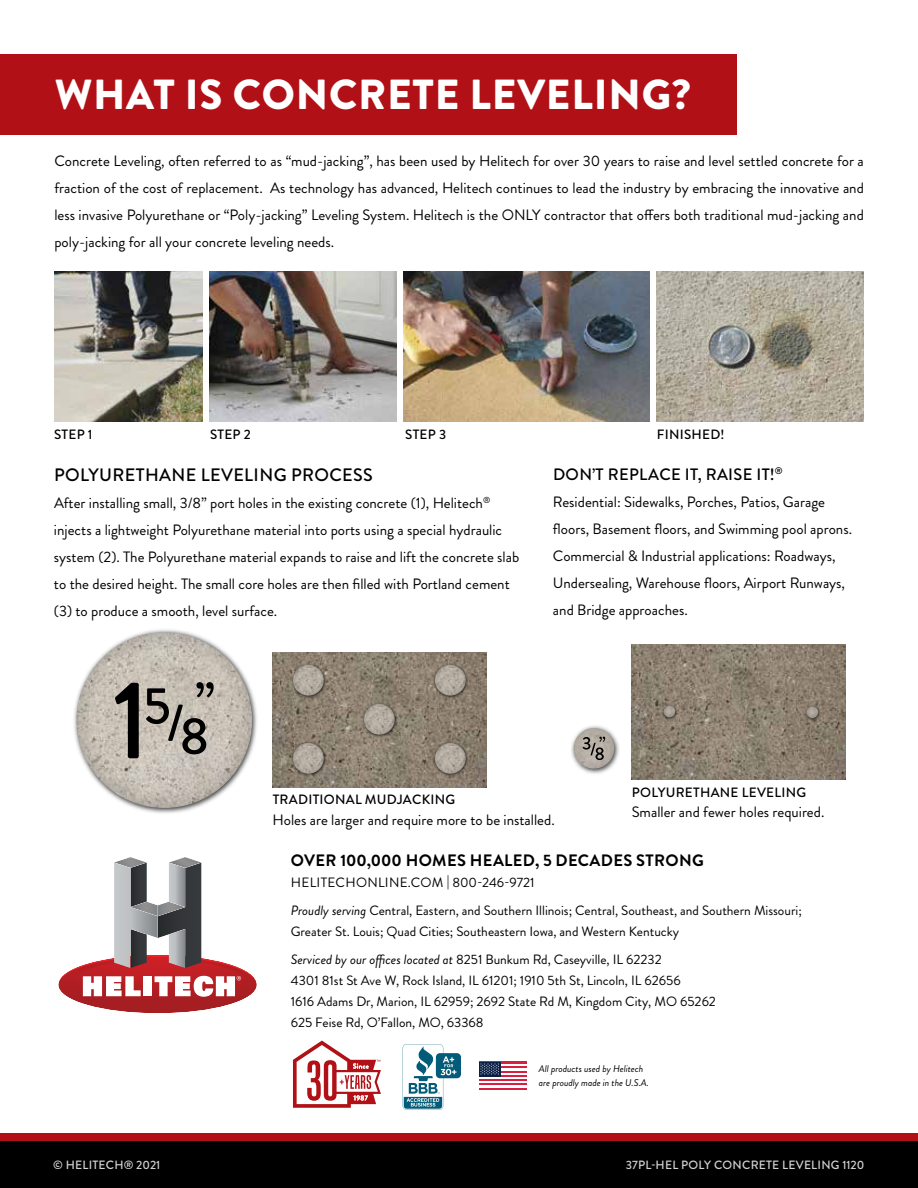
<style>
.page{position:relative;width:918px;height:1188px;background:#fff}
.page>*{position:absolute;margin:0;border:0;box-sizing:border-box;transform-origin:0 0}
.t1{font:900 42px "Brandon Grotesque";letter-spacing:.02em;color:#fff}
.t2{font:500 18px "Brandon Grotesque";letter-spacing:.02em;color:#000}
.t3{font:700 16.5px "Brandon Grotesque";letter-spacing:.02em;color:#000}
.t4{font:500 16.5px "Brandon Grotesque";letter-spacing:.02em;color:#000}
.t5{font:15px/27px "Brandon Grotesque";color:#000}
.t6{font:13.5px/27.8px "Brandon Grotesque";color:#000}
.t7{font:500 13.5px "Brandon Grotesque";letter-spacing:.02em;color:#000}
.t8{font:500 12px "Brandon Grotesque";letter-spacing:.02em;color:#d1d3d4}
.t9{font:italic 9.75px/13.5px "Brandon Grotesque";color:#000}
.s1{font-style:italic}
</style>
<div class="page">
<svg style="left:58px;top:857px;width:199px;height:156px"></svg>
<hr style="left:479px;top:1087px;width:48px;height:2px;background:#da1e3f">
<hr style="left:479px;top:1083px;width:48px;height:2px;background:#da1e3f">
<hr style="left:479px;top:1079px;width:48px;height:2px;background:#da1e3f">
<hr style="left:479px;top:1074px;width:48px;height:3px;background:#da1e3f">
<hr style="left:479px;top:1070px;width:48px;height:2px;background:#da1e3f">
<hr style="left:479px;top:1066px;width:48px;height:2px;background:#da1e3f">
<hr style="left:479px;top:1062px;width:48px;height:2px;background:#da1e3f">
<div style="left:479px;top:1062px;width:22px;height:15px;background:#091f44"></div>
<svg style="left:480px;top:1063px;width:19px;height:12px"></svg>
<svg style="left:293px;top:1041px;width:88px;height:67px"></svg>
<svg style="left:402px;top:1044px;width:59px;height:66px"></svg>
<div style="left:0;top:1135px;width:918px;height:53px;background:#000"></div>
<div style="left:0;top:1134px;width:918px;height:7px;background:#b11116"></div>
<div style="left:0;top:54px;width:736px;height:81px;background:#b11116"></div>
<img style="left:54px;top:272px;width:149px;height:149px">
<img style="left:210px;top:272px;width:187px;height:149px">
<img style="left:657px;top:272px;width:207px;height:150px">
<img style="left:404px;top:272px;width:246px;height:150px">
<img style="left:74px;top:629px;width:183px;height:184px">
<svg style="left:77px;top:632px;width:175px;height:176px;background:#c2bab0"></svg>
<svg style="left:115px;top:683px;width:24px;height:75px;background:#5f5b56"></svg>
<svg style="left:146px;top:682px;width:68px;height:72px;background:#9a948c"></svg>
<img style="left:273px;top:653px;width:135px;height:67px">
<svg style="left:293px;top:665px;width:31px;height:31px"></svg>
<img style="left:273px;top:720px;width:63px;height:67px">
<svg style="left:293px;top:743px;width:31px;height:31px"></svg>
<img style="left:336px;top:681px;width:72px;height:106px">
<svg style="left:364px;top:704px;width:31px;height:31px"></svg>
<img style="left:408px;top:653px;width:78px;height:67px">
<svg style="left:435px;top:665px;width:31px;height:31px"></svg>
<img style="left:408px;top:720px;width:78px;height:67px">
<svg style="left:435px;top:743px;width:31px;height:31px"></svg>
<img style="left:766px;top:645px;width:79px;height:135px">
<img style="left:632px;top:645px;width:134px;height:68px">
<img style="left:632px;top:713px;width:134px;height:67px">
<img style="left:652px;top:695px;width:91px;height:63px">
<svg style="left:664px;top:706px;width:11px;height:11px"></svg>
<svg style="left:664px;top:706px;width:11px;height:11px"></svg>
<img style="left:794px;top:696px;width:51px;height:63px">
<svg style="left:807px;top:706px;width:11px;height:12px"></svg>
<svg style="left:807px;top:706px;width:11px;height:12px"></svg>
<img style="left:571px;top:725px;width:48px;height:49px">
<svg style="left:574px;top:728px;width:40px;height:41px"></svg>
<svg style="left:583px;top:737px;width:22px;height:23px"></svg>
<h1 class="t1" style="left:55px;top:70px;width:638px">WHAT IS CONCRETE LEVELING?</h1>
<p class="t5" style="left:54px;top:149px;width:811px;text-align:justify">Concrete Leveling, often referred to as “mud-jacking”, has been used by Helitech for over 30 years to raise and level settled concrete for a fraction of the cost of replacement. As technology has advanced, Helitech continues to lead the industry by embracing the innovative and less invasive Polyurethane or “Poly-jacking” Leveling System. Helitech is the ONLY contractor that offers both traditional mud-jacking and poly-jacking for all your concrete leveling needs.</p>
<p class="t7" style="left:54px;top:427px;width:40px">STEP 1</p>
<p class="t7" style="left:210px;top:427px;width:42px">STEP 2</p>
<p class="t7" style="left:405px;top:427px;width:42px">STEP 3</p>
<p class="t7" style="left:657px;top:427px;width:69px">FINISHED!</p>
<p class="t2" style="left:54px;top:465px;width:320px">POLYURETHANE LEVELING PROCESS</p>
<p class="t5" style="left:54px;top:490px;width:467px">After installing small, 3/8” port holes in the existing concrete (1), Helitech<sup>® </sup>injects a lightweight Polyurethane material into ports using a special hydraulic system (2). The Polyurethane material expands to raise and lift the concrete slab to the desired height. The small core holes are then filled with Portland cement (3) to produce a smooth, level surface.</p>
<p class="t4" style="left:553px;top:465px;width:231px">DON’T REPLACE IT, RAISE IT!<sup>®</sup></p>
<p class="t5" style="left:553px;top:489px;width:301px">Residential: Sidewalks, Porches, Patios, Garage floors, Basement floors, and Swimming pool aprons.<br>Commercial &amp; Industrial applications: Roadways, Undersealing, Warehouse floors, Airport Runways, and Bridge approaches.</p>
<p class="t7" style="left:273px;top:792px;width:184px">TRADITIONAL MUDJACKING</p>
<p class="t5" style="left:273px;top:807px;width:284px">Holes are larger and require more to be installed.</p>
<p class="t7" style="left:632px;top:785px;width:176px">POLYURETHANE LEVELING</p>
<p class="t5" style="left:632px;top:799px;width:194px">Smaller and fewer holes required.</p>
<p class="t8" style="left:53px;top:1158px;width:109px">© HELITECH® 2021</p>
<p class="t3" style="left:291px;top:854px;width:415px">OVER 100,000 HOMES HEALED, 5 DECADES STRONG</p>
<p class="t6" style="left:291px;top:869px;width:513px">HELITECHONLINE.COM | 800-246-9721<br><span class="s1">Proudly serving</span> Central, Eastern, and Southern Illinois; Central, Southeast, and Southern Missouri;</p>
<p class="t6" style="left:291px;top:918px;width:390px">Greater St. Louis; Quad Cities; Southeastern Iowa, and Western Kentucky<br><span class="s1">Serviced by our offices located at</span> 8251 Bunkum Rd, Caseyville, IL 62232</p>
<p class="t6" style="left:291px;top:970px;width:427px;line-height:21px">4301 81st St Ave W, Rock Island, IL 61201; 1910 5th St, Lincoln, IL 62656<br>1616 Adams Dr, Marion, IL 62959; 2692 State Rd M, Kingdom City, MO 65262<br>625 Feise Rd, O’Fallon, MO, 63368</p>
<p class="t9" style="left:539px;top:1063px;width:111px">All products used by Helitech are proudly made in the U.S.A.</p>
<p class="t8" style="left:626px;top:1158px;width:240px">37PL-HEL POLY CONCRETE LEVELING 1120</p>
</div>
